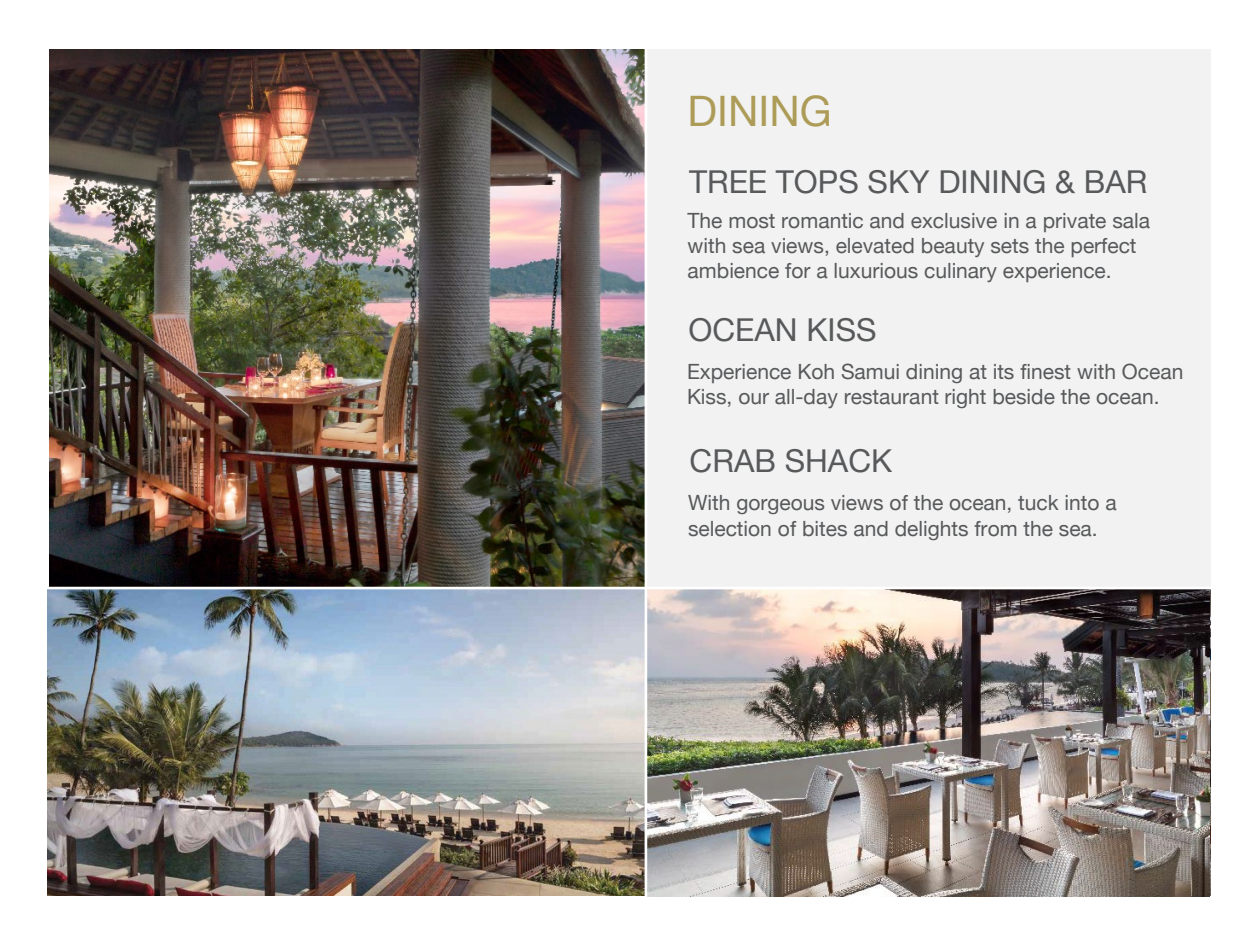
<style>
.page{position:relative;width:1260px;height:945px;background:#fff}
.page>*{position:absolute;margin:0;border:0;box-sizing:border-box;transform-origin:0 0}
.t1{font:42px "Helvetica Neue";color:#ad9c58}
.t2{font:31.5px "Helvetica Neue";color:#58595b}
.t3{font:21px/25.2px "Helvetica Neue";color:#58595b}
</style>
<div class="page">
<img style="left:647px;top:589px;width:562px;height:307px">
<div style="left:645px;top:49px;width:565px;height:539px;background:#f2f2f2"></div>
<img style="left:47px;top:589px;width:597px;height:307px">
<img style="left:49px;top:49px;width:595px;height:538px">
<hr style="left:644px;top:37px;width:3px;height:877px;background:#fff">
<hr style="left:42px;top:587px;width:1186px;height:2px;background:#fff">
<p class="t1" style="left:687px;top:81px;width:146px">DINING</p>
<p class="t2" style="left:689px;top:159px;width:460px">TREE TOPS SKY DINING &amp; BAR</p>
<p class="t3" style="left:687px;top:209px;width:464px">The most romantic and exclusive in a private sala with sea views, elevated beauty sets the perfect ambience for a luxurious culinary experience.</p>
<p class="t2" style="left:688px;top:307px;width:189px">OCEAN KISS</p>
<p class="t3" style="left:687px;top:360px;width:498px">Experience Koh Samui dining at its finest with Ocean<br>Kiss, our all-day restaurant right beside the ocean.</p>
<p class="t2" style="left:689px;top:438px;width:204px">CRAB SHACK</p>
<p class="t3" style="left:688px;top:492px;width:430px">With gorgeous views of the ocean, tuck into a selection of bites and delights from the sea.</p>
</div>
